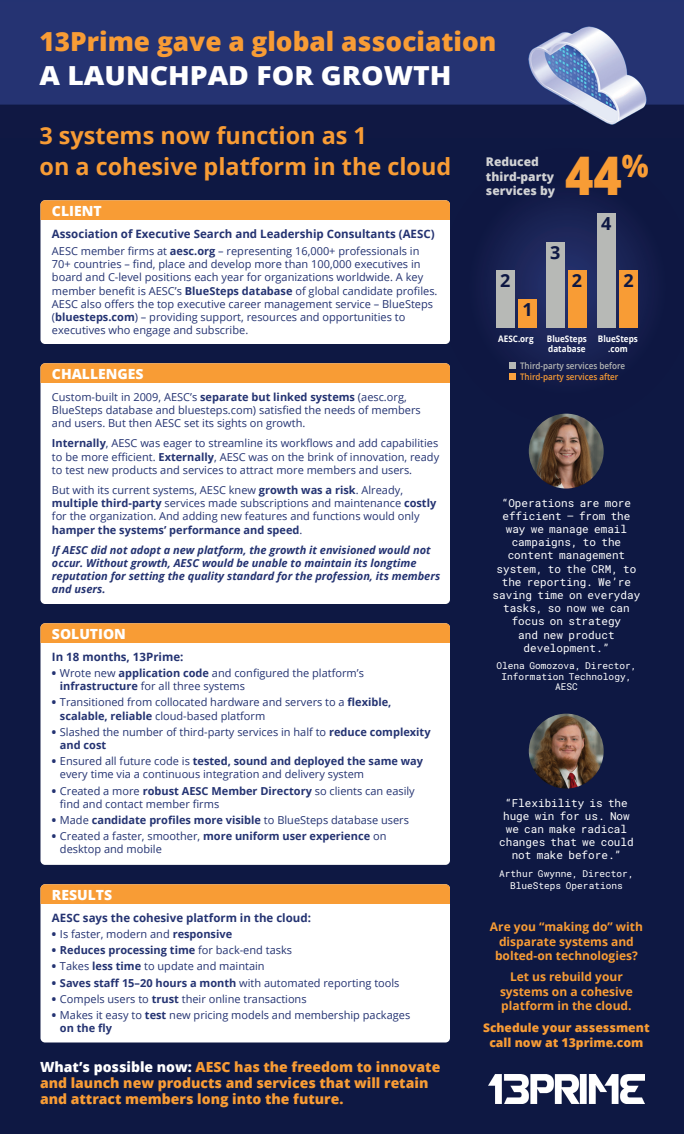
<style>
.page{position:relative;width:684px;height:1134px;background:#fff}
.page>*{position:absolute;margin:0;border:0;box-sizing:border-box;transform-origin:0 0}
.t1{font:800 53.3px "Open Sans";color:#f89c35;scale:.91 1}
.t2{font:800 26.3px "Open Sans";color:#f89c35}
.t3{font:800 26.3px "Open Sans";color:#fff;scale:1.08 1}
.t4{font:700 23.4px/30.5px "Open Sans";color:#f89c35}
.t5{font:700 18px "Open Sans";color:#0e1843}
.t6{font:800 14px/16px "Open Sans";color:#f89c35}
.t7{font:800 14px "Open Sans";color:#fff}
.t8{font:800 12.2px/14.7px "Open Sans";color:#f89c35;text-align:center}
.t9{font:700 12px/14.4px "Open Sans";color:#f89c35;text-align:center}
.t10{font:800 12px/14.4px "Open Sans";color:#d1d2d4}
.t11{font:700 11.5px "Open Sans";color:#243372}
.t12{font:11px/13.2px "Open Sans";color:#243372}
.t13{font:11px/13.2px "Roboto Mono";color:#fff;text-align:center}
.t14{font:italic 700 11px/13.2px "Open Sans";color:#243372}
.t15{font:700 11px "Open Sans";color:#243372}
.t16{font:9.5px/10.5px "Roboto Mono";color:#fff;text-align:center}
.t17{font:700 9px/10px "Open Sans";color:#fff;scale:.9 1}
.t18{font:600 9px "Open Sans";color:#b7b9b6;scale:.9 1}
.t19{font:600 9px "Open Sans";color:#f89c35;scale:.9 1}
.s1{font-weight:700}
.s2{font-weight:800}
.s3{font-weight:400}
.s4{color:#fff}
.s5{font-size:12px}
</style>
<div class="page">
<div style="left:0;top:133px;width:684px;height:1001px;background:#0e1843"></div>
<img style="left:0;top:2px;width:684px;height:131px">
<svg style="left:491px;top:204px;width:153px;height:220px"></svg>
<div style="left:509px;top:362px;width:7px;height:7px;background:#b7b9b6"></div>
<div style="left:509px;top:373px;width:7px;height:7px;background:#f9a13e"></div>
<div style="left:568px;top:271px;width:18px;height:57px;background:#f89c35"></div>
<div style="left:546px;top:242px;width:18px;height:86px;background:#b7b9b6"></div>
<div style="left:518px;top:299px;width:18px;height:29px;background:#f89c35"></div>
<div style="left:496px;top:271px;width:18px;height:57px;background:#b7b9b6"></div>
<div style="left:619px;top:271px;width:19px;height:57px;background:#f89c35"></div>
<div style="left:597px;top:214px;width:19px;height:114px;background:#b7b9b6"></div>
<img style="left:529px;top:714px;width:75px;height:75px;border-radius:37px">
<img style="left:488px;top:1074px;width:156px;height:30px">
<img style="left:529px;top:414px;width:75px;height:75px;border-radius:37px">
<div style="left:40px;top:200px;width:410px;height:144px;background:#fff;border-radius:4px"></div>
<div style="left:40px;top:200px;width:410px;height:20px;background:#f89c35"></div>
<div style="left:40px;top:363px;width:410px;height:241px;background:#fff;border-radius:4px"></div>
<div style="left:40px;top:363px;width:410px;height:20px;background:#f89c35"></div>
<div style="left:40px;top:623px;width:410px;height:242px;background:#fff;border-radius:4px"></div>
<div style="left:40px;top:623px;width:410px;height:20px;background:#f89c35"></div>
<div style="left:40px;top:884px;width:410px;height:158px;background:#fff;border-radius:4px"></div>
<div style="left:40px;top:884px;width:410px;height:20px;background:#f89c35"></div>
<h2 class="t2" style="left:40px;top:22px;width:458px">13Prime gave a global association</h2>
<h2 class="t3" style="left:40px;top:55px;width:383px">A LAUNCHPAD FOR GROWTH</h2>
<h3 class="t4" style="left:40px;top:120px;width:413px">3 systems now function as 1<br>on a cohesive platform in the cloud</h3>
<p class="t10" style="left:486px;top:154px;width:71px">Reduced third-party services by</p>
<h1 class="t1" style="left:565px;top:135px;width:93px">44<sup>%</sup></h1>
<p class="t7" style="left:52px;top:200px;width:51px">CLIENT</p>
<p class="t11" style="left:52px;top:225px;width:384px">Association of Executive Search and Leadership Consultants (AESC)</p>
<p class="t12" style="left:52px;top:244px;width:387px">AESC member firms at <span class="s1">aesc.org</span> – representing 16,000+ professionals in 70+ countries – find, place and develop more than 100,000 executives in board and C-level positions each year for organizations worldwide. A key member benefit is AESC’s <span class="s1">BlueSteps database</span> of global candidate profiles.<br>AESC also offers the top executive career management service – BlueSteps (<span class="s1">bluesteps.com</span>) – providing support, resources and opportunities to executives who engage and subscribe.</p>
<p class="t7" style="left:52px;top:363px;width:93px">CHALLENGES</p>
<p class="t12" style="left:52px;top:390px;width:370px">Custom-built in 2009, AESC’s <span class="s1">separate but linked systems</span> (aesc.org,<br>BlueSteps database and bluesteps.com) satisfied the needs of members and users. But then AESC set its sights on growth.</p>
<p class="t12" style="left:52px;top:436px;width:389px;text-align:justify"><span class="s1">Internally</span>, AESC was eager to streamline its workflows and add capabilities to be more efficient. <span class="s1">Externally</span>, AESC was on the brink of innovation, ready to test new products and services to attract more members and users.</p>
<p class="t12" style="left:52px;top:483px;width:386px">But with its current systems, AESC knew <span class="s1">growth was a risk</span>. Already, <span class="s1">multiple third-party</span> services made subscriptions and maintenance <span class="s1">costly </span>for the organization. And adding new features and functions would only <span class="s1">hamper the systems’ performance and speed</span>.</p>
<p class="t14" style="left:52px;top:543px;width:390px">If AESC did not adopt a new platform, the growth it envisioned would not occur. Without growth, AESC would be unable to maintain its longtime reputation for setting the quality standard for the profession, its members and users.</p>
<p class="t7" style="left:52px;top:623px;width:75px">SOLUTION</p>
<p class="t11" style="left:52px;top:648px;width:133px">In 18 months, 13Prime:</p>
<p class="t12" style="left:60px;top:666px;width:306px;text-indent:-8px"><span class="s2">•</span> Wrote new <span class="s1">application code</span> and configured the platform’s <span class="s1">infrastructure</span> for all three systems</p>
<p class="t12" style="left:60px;top:695px;width:333px;text-indent:-8px"><span class="s2">•</span> Transitioned from collocated hardware and servers to a <span class="s1">flexible, scalable, reliable</span> cloud-based platform</p>
<p class="t12" style="left:60px;top:725px;width:372px;text-indent:-8px"><span class="s2">•</span> Slashed the number of third-party services in half to <span class="s1">reduce complexity and cost</span></p>
<p class="t12" style="left:60px;top:754px;width:365px;text-indent:-8px"><span class="s2">•</span> Ensured all future code is <span class="s1">tested, sound and deployed the same way </span>every time via a continuous integration and delivery system</p>
<p class="t12" style="left:60px;top:784px;width:356px;text-indent:-8px"><span class="s2">•</span> Created a more <span class="s1">robust AESC Member Directory</span> so clients can easily find and contact member firms</p>
<p class="t12" style="left:52px;top:813px;width:359px"><span class="s2">•</span> Made <span class="s1">candidate profiles more visible</span> to BlueSteps database users</p>
<p class="t12" style="left:60px;top:829px;width:328px;text-indent:-8px"><span class="s2">•</span> Created a faster, smoother, <span class="s1">more uniform user experience</span> on desktop and mobile</p>
<p class="t7" style="left:52px;top:884px;width:62px">RESULTS</p>
<p class="t11" style="left:52px;top:909px;width:261px">AESC says the cohesive platform in the cloud:</p>
<p class="t12" style="left:52px;top:927px;width:182px"><span class="s2">•</span> Is faster, modern and <span class="s1">responsive</span></p>
<p class="t15" style="left:52px;top:942px;width:242px"><span class="s2">•</span> Reduces processing time <span class="s3">for back-end tasks</span></p>
<p class="t12" style="left:52px;top:959px;width:214px"><span class="s2">•</span> Takes <span class="s1">less time</span> to update and maintain</p>
<p class="t12" style="left:52px;top:976px;width:349px"><span class="s2">•</span> <span class="s1">Saves staff 15–20 hours a month</span> with automated reporting tools</p>
<p class="t12" style="left:52px;top:992px;width:256px"><span class="s2">•</span> Compels users to <span class="s1">trust</span> their online transactions</p>
<p class="t12" style="left:60px;top:1008px;width:352px;text-indent:-8px"><span class="s2">•</span> Makes it easy to <span class="s1">test</span> new pricing models and membership packages <span class="s1">on the fly</span></p>
<p class="t6" style="left:40px;top:1059px;width:402px"><span class="s4">What’s possible now:</span> AESC has the freedom to innovate and launch new products and services that will retain and attract members long into the future.</p>
<h3 class="t5" style="left:500px;top:268px;width:12px">2</h3>
<h3 class="t5" style="left:522px;top:296px;width:12px">1</h3>
<h3 class="t5" style="left:550px;top:240px;width:12px">3</h3>
<h3 class="t5" style="left:601px;top:211px;width:12px">4</h3>
<h3 class="t5" style="left:572px;top:268px;width:12px">2</h3>
<h3 class="t5" style="left:624px;top:268px;width:12px">2</h3>
<p class="t17" style="left:498px;top:333px;width:41px">AESC.org</p>
<p class="t17" style="left:598px;top:333px;width:46px;text-align:center">BlueSteps .com</p>
<p class="t18" style="left:520px;top:359px;width:118px">Third-party services before</p>
<p class="t19" style="left:520px;top:370px;width:111px">Third-party services after</p>
<p class="t17" style="left:547px;top:333px;width:46px">BlueSteps database</p>
<p class="t13" style="left:493px;top:496px;width:149px">“Operations are more efficient – from the way we manage email campaigns, to the content management system, to the CRM, to the reporting. We’re saving time on everyday tasks, so now we can focus on strategy<br>and new product development.”</p>
<p class="t16" style="left:496px;top:660px;width:142px">Olena Gomozova, Director,<br>Information Technology,<br>AESC</p>
<p class="t13" style="left:499px;top:796px;width:136px">“Flexibility is the huge win for us. Now we can make radical changes that we could not make before.”</p>
<p class="t16" style="left:499px;top:867px;width:136px;line-height:12.6px">Arthur Gwynne, Director,<br>BlueSteps Operations</p>
<p class="t9" style="left:490px;top:919px;width:154px">Are you “making do” with disparate systems and bolted-on technologies?</p>
<p class="t9" style="left:500px;top:969px;width:134px">Let us rebuild your systems on a cohesive platform in the cloud.</p>
<p class="t8" style="left:483px;top:1019px;width:168px"><span class="s5">Schedule</span> your assessment call now at 13prime.com</p>
</div>
